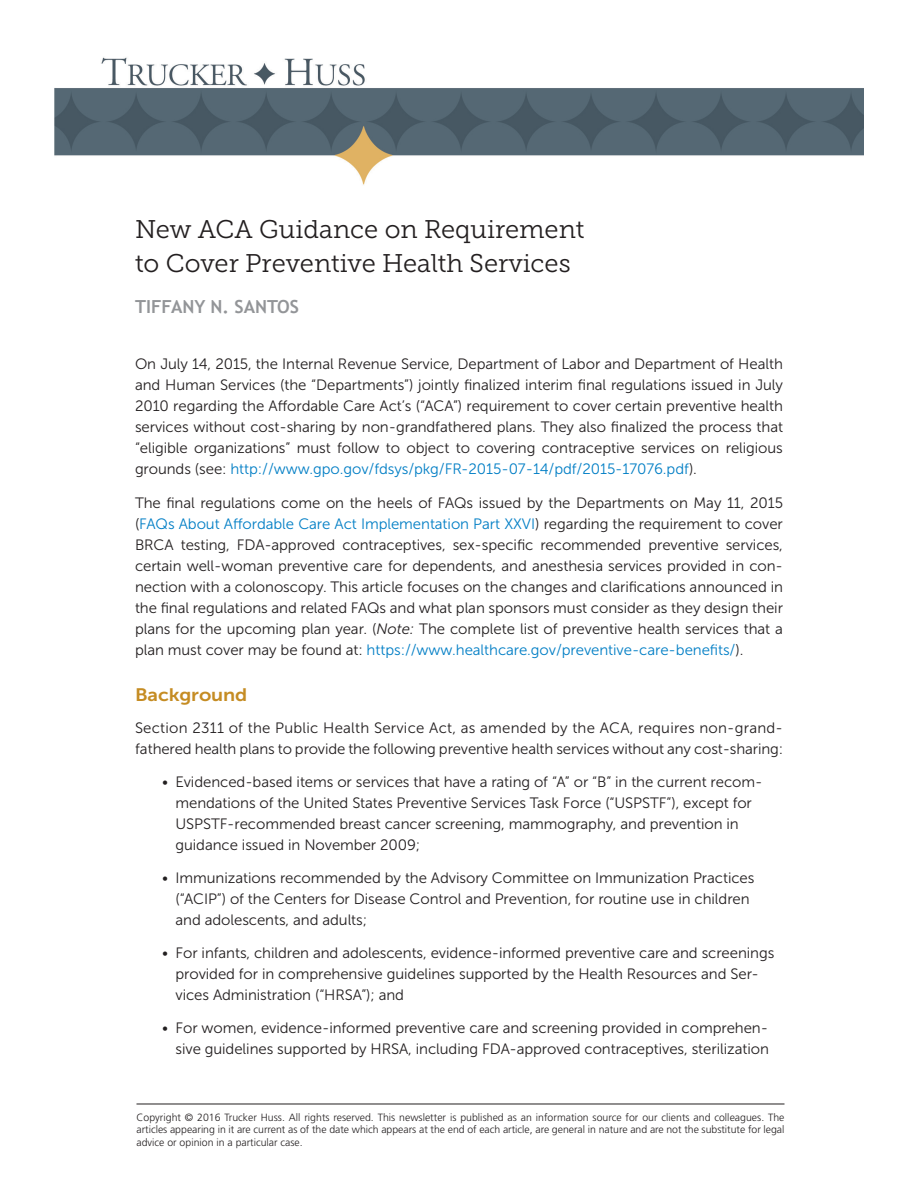
<style>
.page{position:relative;width:918px;height:1188px;background:#fff}
.page>*{position:absolute;margin:0;border:0;box-sizing:border-box;transform-origin:0 0}
.Head_A{font:25.5px/34.5px "Museo Slab 300";color:#231f20}
.Author{font:700 18px "Trebuchet MS";color:#939598}
.Head_B{font:18px "Museo Sans 700";letter-spacing:-.005em;color:#c58c23;scale:1.1 1}
.BL_10_14{font:15px/21px "Museo Sans 300";letter-spacing:-.005em;color:#231f20}
.text_no_space_above{font:15px/21px "Museo Sans 300";letter-spacing:-.005em;color:#231f20;text-align:justify}
.Text_10_14{font:15px/21px "Museo Sans 300";letter-spacing:-.005em;color:#231f20;text-align:justify}
.t1{font:300 10.5px/12.6px "Frutiger";color:#231f20;text-align:justify}
.s1{color:#007ec5}
.s2{font-style:italic}
</style>
<div class="page">
<img style="left:54px;top:57px;width:810px;height:128px">
<hr style="left:136px;top:1104px;width:648px;height:1px;background:#231f20">
<p class="Head_A" style="left:135px;top:212px;width:451px">New ACA Guidance on Requirement to Cover Preventive Health Services</p>
<p class="Author" style="left:135px;top:295px;width:166px">TIFFANY N. SANTOS</p>
<p class="text_no_space_above" style="left:135px;top:353px;width:650px">On July 14, 2015, the Internal Revenue Service, Department of Labor and Department of Health and Human Services (the “Departments”) jointly finalized interim final regulations issued in July 2010 regarding the Affordable Care Act’s (“ACA”) requirement to cover certain preventive health services without cost-sharing by non-grandfathered plans. They also finalized the process that “eligible organizations” must follow to object to covering contraceptive services on religious grounds (see: <span class="s1">http://www.gpo.gov/fdsys/pkg/FR-2015-07-14/pdf/2015-17076.pdf</span>).</p>
<p class="Text_10_14" style="left:135px;top:493px;width:650px">The final regulations come on the heels of FAQs issued by the Departments on May 11, 2015 (<span class="s1">FAQs About Affordable Care Act Implementation Part XXVI</span>) regarding the requirement to cover BRCA testing, FDA-approved contraceptives, sex-specific recommended preventive services, certain well-woman preventive care for dependents, and anesthesia services provided in con&shy;nection with a colonoscopy. This article focuses on the changes and clarifications announced in the final regulations and related FAQs and what plan sponsors must consider as they design their plans for the upcoming plan year. (<span class="s2">Note:</span> The complete list of preventive health services that a plan must cover may be found at: <span class="s1">https://www.healthcare.gov/preventive-care-benefits/</span>).</p>
<p class="Head_B" style="left:135px;top:685px;width:104px">Background</p>
<p class="text_no_space_above" style="left:135px;top:717px;width:650px">Section 2311 of the Public Health Service Act, as amended by the ACA, requires non-grand&shy;fathered health plans to provide the following preventive health services without any cost-sharing:</p>
<p class="BL_10_14" style="left:176px;top:771px;width:588px;text-indent:-14px">• Evidenced-based items or services that have a rating of “A” or “B” in the current recom&shy;mendations of the United States Preventive Services Task Force (“USPSTF”), except for USPSTF-recommended breast cancer screening, mammography, and prevention in guidance issued in November 2009;</p>
<p class="BL_10_14" style="left:176px;top:867px;width:581px;text-indent:-14px">• Immunizations recommended by the Advisory Committee on Immunization Practices (“ACIP”) of the Centers for Disease Control and Prevention, for routine use in children and adolescents, and adults;</p>
<p class="BL_10_14" style="left:176px;top:942px;width:600px;text-indent:-14px">• For infants, children and adolescents, evidence-informed preventive care and screenings provided for in comprehensive guidelines supported by the Health Resources and Ser&shy;vices Administration (“HRSA”); and</p>
<p class="BL_10_14" style="left:162px;top:1017px;width:608px;text-align:right">• For women, evidence-informed preventive care and screening provided in comprehen&shy;sive guidelines supported by HRSA, including FDA-approved contraceptives, sterilization</p>
<p class="t1" style="left:136px;top:1111px;width:650px">Copyright © 2016 Trucker Huss. All rights reserved. This newsletter is published as an information source for our clients and colleagues. The articles appearing in it are current as of the date which appears at the end of each article, are general in nature and are not the substitute for legal advice or opinion in a particular case.</p>
</div>
